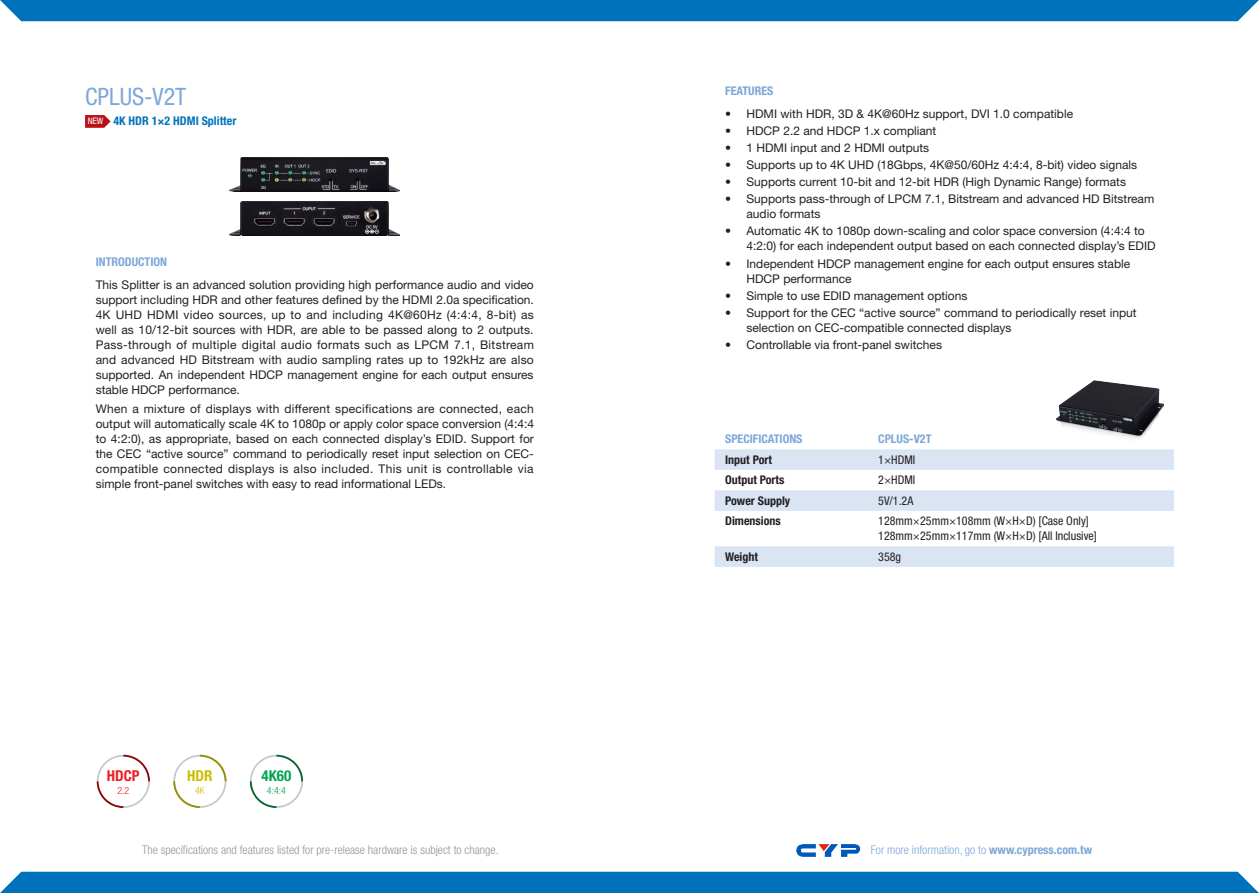
<style>
.page{position:relative;width:1259px;height:893px;background:#fff}
.page>*{position:absolute;margin:0;border:0;box-sizing:border-box;transform-origin:0 0}
.Heading_1_-_Product{font:condensed 24px "Helvetica Neue LT Std";color:#7ca7d8}
.t1{font:700 condensed 15px "Helvetica Neue LT Std";color:#ee1d23}
.t2{font:700 condensed 15px "Helvetica Neue LT Std";color:#00a54f}
.t3{font:700 condensed 15px "Helvetica Neue LT Std";color:#cbbe01}
.Paragraph_-_Normal{font:12px/15px "Helvetica Neue LT Std";color:#231f20}
.Table_-_2nd_Column{font:condensed 12px "Helvetica Neue LT Std";color:#231f20}
.t4{font:300 condensed 12px "Helvetica Neue LT Std";color:#939598}
.Table_-_1st_Column{font:700 condensed 12px "Helvetica Neue LT Std";color:#231f20}
.t5{font:300 condensed 12px "Helvetica Neue LT Std";color:#7ca7d8}
.Table_-_Header_Row{font:700 condensed 12px "Helvetica Neue LT Std";color:#7ca7d8}
.Heading_2_-_Product{font:700 condensed 12px "Helvetica Neue LT Std";color:#0072bc}
.Paragraph_-_Title{font:700 condensed 12px "Helvetica Neue LT Std";color:#7ca7d8}
.t6{font:300 condensed 10.05px "Helvetica Neue LT Std";color:#00a54f}
.t7{font:300 condensed 10.05px "Helvetica Neue LT Std";color:#ee1d23}
.t8{font:300 condensed 10.05px "Helvetica Neue LT Std";color:#cbbe01}
.t9{font:condensed 9px "Helvetica Neue LT Std";color:#fff}
.s1{font-weight:700}
</style>
<div class="page">
<svg style="left:796px;top:844px;width:64px;height:13px"></svg>
<div style="left:0;top:872px;width:1259px;height:21px;background:#0072bc"></div>
<div style="left:0;top:0;width:1259px;height:21px;background:#0072bc"></div>
<svg style="left:85px;top:115px;width:26px;height:13px"></svg>
<img style="left:230px;top:158px;width:170px;height:33px">
<img style="left:230px;top:202px;width:170px;height:33px">
<svg style="left:97px;top:755px;width:53px;height:53px"></svg>
<svg style="left:173px;top:755px;width:53px;height:53px"></svg>
<svg style="left:250px;top:755px;width:53px;height:53px"></svg>
<svg style="left:714px;top:449px;width:460px;height:118px;fill:#dee7f5"></svg>
<img style="left:1057px;top:381px;width:106px;height:58px">
<p class="Heading_1_-_Product" style="left:85px;top:83px;width:103px">CPLUS-V2T</p>
<p class="t9" style="left:88px;top:116px;width:17px">NEW</p>
<p class="Heading_2_-_Product" style="left:113px;top:114px;width:124px">4K HDR 1×2 HDMI Splitter</p>
<p class="Paragraph_-_Title" style="left:96px;top:254px;width:73px">INTRODUCTION</p>
<p class="Paragraph_-_Normal" style="left:96px;top:277px;width:440px;text-align:justify">This Splitter is an advanced solution providing high performance audio and video support including HDR and other features defined by the HDMI 2.0a specification.<br>4K UHD HDMI video sources, up to and including 4K@60Hz (4:4:4, 8-bit) as well as 10/12-bit sources with HDR, are able to be passed along to 2 outputs.<br>Pass-through of multiple digital audio formats such as LPCM 7.1, Bitstream and advanced HD Bitstream with audio sampling rates up to 192kHz are also supported. An independent HDCP management engine for each output ensures stable HDCP performance.</p>
<p class="Paragraph_-_Normal" style="left:96px;top:401px;width:440px;text-align:justify">When a mixture of displays with different specifications are connected, each output will automatically scale 4K to 1080p or apply color space conversion (4:4:4 to 4:2:0), as appropriate, based on each connected display’s EDID. Support for the CEC “active source” command to periodically reset input selection on CEC&shy;compatible connected displays is also included. This unit is controllable via simple front-panel switches with easy to read informational LEDs.</p>
<p class="t1" style="left:107px;top:767px;width:34px">HDCP</p>
<p class="t7" style="left:117px;top:785px;width:14px">2.2</p>
<p class="t3" style="left:187px;top:767px;width:27px">HDR</p>
<p class="t8" style="left:195px;top:785px;width:11px">4K</p>
<p class="t2" style="left:262px;top:767px;width:31px">4K60</p>
<p class="t6" style="left:267px;top:785px;width:21px">4:4:4</p>
<p class="Paragraph_-_Title" style="left:725px;top:83px;width:50px">FEATURES</p>
<p class="Paragraph_-_Normal" style="left:725px;top:106px;width:349px">• HDMI with HDR, 3D &amp; 4K@60Hz support, DVI 1.0 compatible</p>
<p class="Paragraph_-_Normal" style="left:725px;top:123px;width:213px">• HDCP 2.2 and HDCP 1.x compliant</p>
<p class="Paragraph_-_Normal" style="left:725px;top:140px;width:206px">• 1 HDMI input and 2 HDMI outputs</p>
<p class="Paragraph_-_Normal" style="left:725px;top:157px;width:413px">• Supports up to 4K UHD (18Gbps, 4K@50/60Hz 4:4:4, 8-bit) video signals</p>
<p class="Paragraph_-_Normal" style="left:725px;top:174px;width:402px">• Supports current 10-bit and 12-bit HDR (High Dynamic Range) formats</p>
<p class="Paragraph_-_Normal" style="left:746px;top:191px;width:409px;text-indent:-21px">• Supports pass-through of LPCM 7.1, Bitstream and advanced HD Bitstream audio formats</p>
<p class="Paragraph_-_Normal" style="left:746px;top:223px;width:411px;text-indent:-21px">• Automatic 4K to 1080p down-scaling and color space conversion (4:4:4 to<br>4:2:0) for each independent output based on each connected display’s EDID</p>
<p class="Paragraph_-_Normal" style="left:746px;top:256px;width:385px;text-indent:-21px">• Independent HDCP management engine for each output ensures stable<br>HDCP performance</p>
<p class="Paragraph_-_Normal" style="left:725px;top:288px;width:244px">• Simple to use EDID management options</p>
<p class="Paragraph_-_Normal" style="left:746px;top:305px;width:392px;text-indent:-21px">• Support for the CEC “active source” command to periodically reset input selection on CEC-compatible connected displays</p>
<p class="Paragraph_-_Normal" style="left:725px;top:337px;width:218px">• Controllable via front-panel switches</p>
<p class="Table_-_Header_Row" style="left:725px;top:432px;width:79px">SPECIFICATIONS</p>
<p class="Table_-_Header_Row" style="left:878px;top:432px;width:55px">CPLUS-V2T</p>
<p class="Table_-_1st_Column" style="left:725px;top:452px;width:48px">Input Port</p>
<p class="Table_-_2nd_Column" style="left:878px;top:452px;width:38px">1×HDMI</p>
<p class="Table_-_1st_Column" style="left:725px;top:473px;width:61px">Output Ports</p>
<p class="Table_-_2nd_Column" style="left:878px;top:473px;width:38px">2×HDMI</p>
<p class="Table_-_1st_Column" style="left:725px;top:493px;width:67px">Power Supply</p>
<p class="Table_-_2nd_Column" style="left:878px;top:493px;width:37px">5V/1.2A</p>
<p class="Table_-_1st_Column" style="left:725px;top:514px;width:57px">Dimensions</p>
<p class="Table_-_2nd_Column" style="left:878px;top:514px;width:212px">128mm×25mm×108mm (W×H×D) [Case Only]</p>
<p class="Table_-_2nd_Column" style="left:878px;top:529px;width:220px">128mm×25mm×117mm (W×H×D) [All Inclusive]</p>
<p class="Table_-_1st_Column" style="left:725px;top:549px;width:34px">Weight</p>
<p class="Table_-_2nd_Column" style="left:878px;top:549px;width:24px">358g</p>
<p class="t4" style="left:142px;top:843px;width:358px">The specifications and features listed for pre-release hardware is subject to change.</p>
<p class="t5" style="left:870px;top:843px;width:223px">For more information, go to <span class="s1">www.cypress.com.tw</span></p>
</div>
